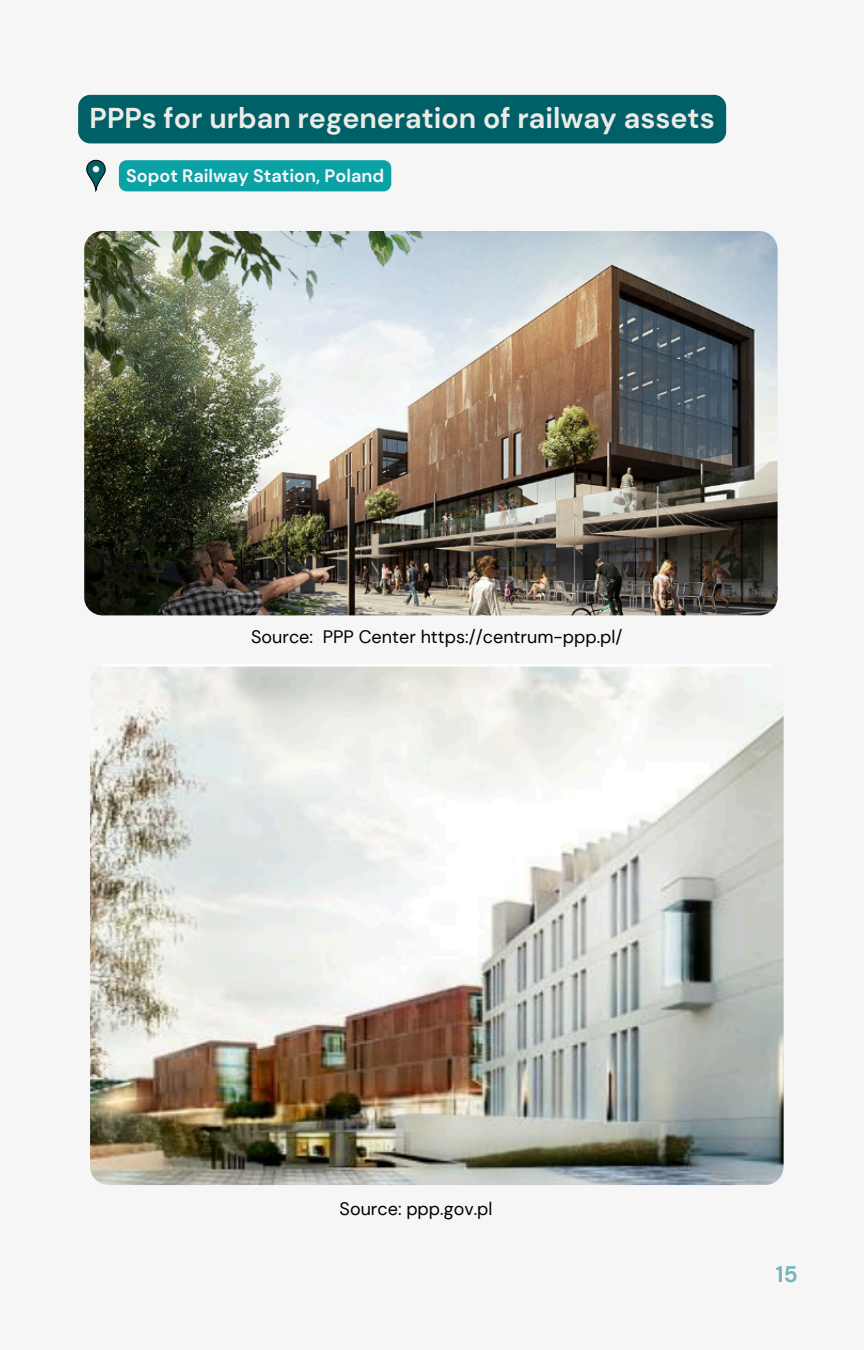
<style>
.page{position:relative;width:864px;height:1350px;background:#f6f6f6}
.page>*{position:absolute;margin:0;border:0;box-sizing:border-box;transform-origin:0 0}
.t1{font:700 28.57px "DM Sans";color:#edebe6}
.t2{font:700 22.5px "DM Sans";color:#6fb7b8}
.t3{font:18px "DM Sans";color:#000}
.t4{font:700 18px "DM Sans";color:#f6f6f6}
</style>
<div class="page">
<div style="left:78px;top:95px;width:648px;height:48px;background:#006068;border-radius:12px"></div>
<img style="left:84px;top:231px;width:694px;height:384px">
<svg style="left:86px;top:160px;width:39px;height:32px"></svg>
<div style="left:119px;top:160px;width:272px;height:31px;background:#0ba2a6;border-radius:8px"></div>
<img style="left:90px;top:666px;width:694px;height:519px">
<h1 class="t1" style="left:90px;top:99px;width:627px">PPPs for urban regeneration of railway assets</h1>
<p class="t4" style="left:126px;top:164px;width:259px">Sopot Railway Station, Poland</p>
<p class="t3" style="left:251px;top:625px;width:373px">Source: PPP Center https://centrum-ppp.pl/</p>
<h2 class="t3" style="left:340px;top:1197px;width:154px">Source: ppp.gov.pl</h2>
<p class="t2" style="left:776px;top:1259px;width:23px">15</p>
</div>
